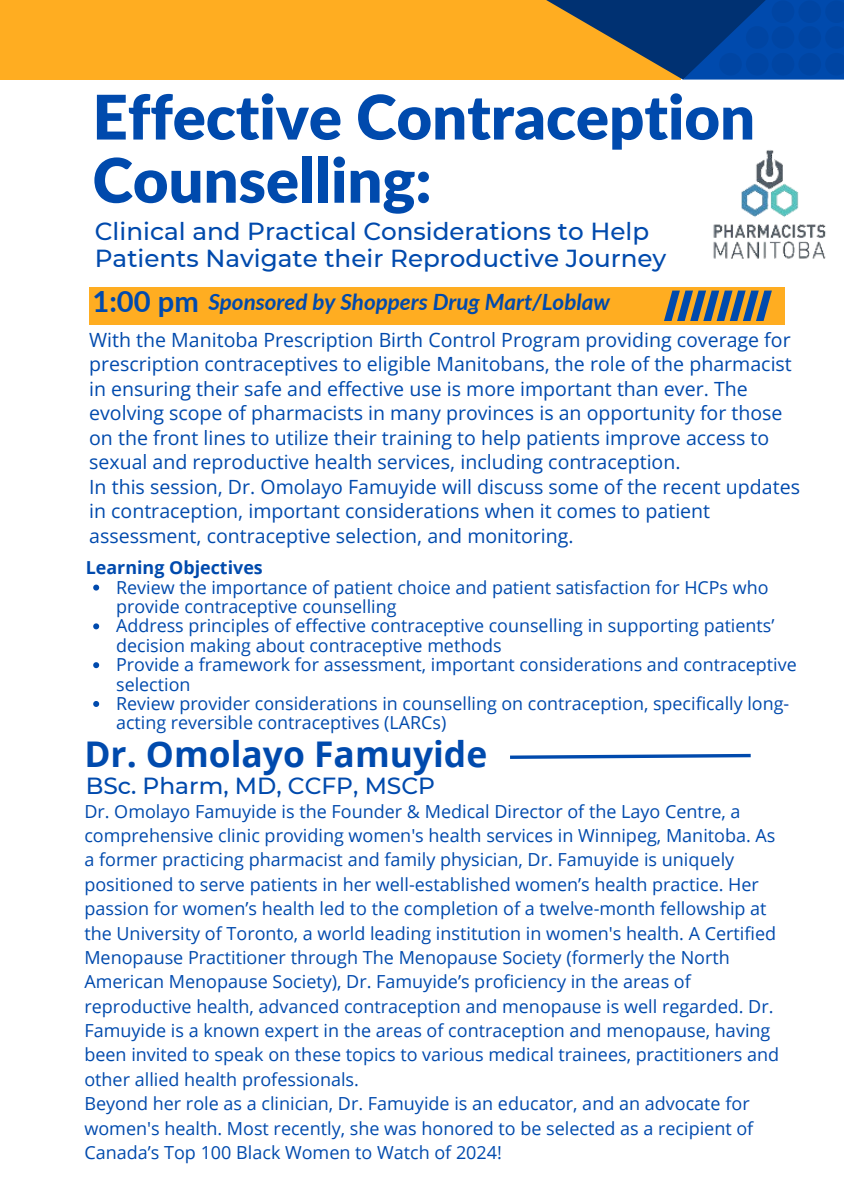
<style>
.page{position:relative;width:844px;height:1182px;background:#fff}
.page>*{position:absolute;margin:0;border:0;box-sizing:border-box;transform-origin:0 0}
.t1{font:900 61.43px/63.2px "Lato";color:#004aad}
.t2{font:700 35.32px "Open Sans";color:#004aad}
.t3{font:700 29.25px "Lato";color:#004aad}
.t4{font:500 24.53px/27px "Montserrat";color:#004aad}
.t5{font:500 23.18px "Montserrat";color:#004aad}
.t6{font:italic 700 22.5px "Lato";color:#004aad}
.t7{font:19.57px/24.5px "Open Sans";color:#004aad}
.t8{font:18px/24.3px "Open Sans";color:#004aad}
.t9{font:700 18px "Open Sans";color:#004aad}
</style>
<div class="page">
<div style="left:89px;top:287px;width:696px;height:38px;background:#ffad21"></div>
<svg style="left:664px;top:290px;width:108px;height:31px"></svg>
<img style="left:713px;top:150px;width:113px;height:109px">
<div style="left:0;top:0;width:681px;height:80px;background:#ffad21"></div>
<svg style="left:546px;top:0;width:137px;height:80px"></svg>
<svg style="left:683px;top:0;width:161px;height:80px;background:#043d88"></svg>
<svg style="left:719px;top:0;width:125px;height:75px;background:#0044a1"></svg>
<svg style="left:510px;top:753px;width:241px;height:6px"></svg>
<svg style="left:93px;top:584px;width:6px;height:6px"></svg>
<svg style="left:93px;top:623px;width:6px;height:6px"></svg>
<svg style="left:93px;top:662px;width:6px;height:6px"></svg>
<svg style="left:93px;top:701px;width:6px;height:6px"></svg>
<h1 class="t1" style="left:93px;top:83px;width:664px">Effective Contraception<br>Counselling:</h1>
<h3 class="t4" style="left:95px;top:217px;width:573px">Clinical and Practical Considerations to Help<br>Patients Navigate their Reproductive Journey</h3>
<h3 class="t3" style="left:93px;top:280px;width:108px">1:00 pm</h3>
<p class="t6" style="left:208px;top:285px;width:403px">Sponsored by Shoppers Drug Mart/Loblaw</p>
<p class="t7" style="left:89px;top:327px;width:712px">With the Manitoba Prescription Birth Control Program providing coverage for prescription contraceptives to eligible Manitobans, the role of the pharmacist in ensuring their safe and effective use is more important than ever. The evolving scope of pharmacists in many provinces is an opportunity for those on the front lines to utilize their training to help patients improve access to sexual and reproductive health services, including contraception.<br>In this session, Dr. Omolayo Famuyide will discuss some of the recent updates in contraception, important considerations when it comes to patient assessment, contraceptive selection, and monitoring.</p>
<p class="t9" style="left:86px;top:555px;width:179px">Learning Objectives</p>
<p class="t8" style="left:116px;top:577px;width:682px;line-height:19.3px">Review the importance of patient choice and patient satisfaction for HCPs who provide contraceptive counselling<br>Address principles of effective contraceptive counselling in supporting patients’ decision making about contraceptive methods<br>Provide a framework for assessment, important considerations and contraceptive selection<br>Review provider considerations in counselling on contraception, specifically long&shy;acting reversible contraceptives (LARCs)</p>
<h2 class="t2" style="left:84px;top:729px;width:404px">Dr. Omolayo Famuyide</h2>
<p class="t5" style="left:86px;top:769px;width:351px">BSc. Pharm, MD, CCFP, MSCP</p>
<p class="t8" style="left:84px;top:798px;width:696px">Dr. Omolayo Famuyide is the Founder &amp; Medical Director of the Layo Centre, a comprehensive clinic providing women's health services in Winnipeg, Manitoba. As a former practicing pharmacist and family physician, Dr. Famuyide is uniquely positioned to serve patients in her well-established women’s health practice. Her passion for women’s health led to the completion of a twelve-month fellowship at the University of Toronto, a world leading institution in women's health. A Certified Menopause Practitioner through The Menopause Society (formerly the North American Menopause Society), Dr. Famuyide’s proficiency in the areas of reproductive health, advanced contraception and menopause is well regarded. Dr.<br>Famuyide is a known expert in the areas of contraception and menopause, having been invited to speak on these topics to various medical trainees, practitioners and other allied health professionals.<br>Beyond her role as a clinician, Dr. Famuyide is an educator, and an advocate for women's health. Most recently, she was honored to be selected as a recipient of Canada’s Top 100 Black Women to Watch of 2024!</p>
</div>
